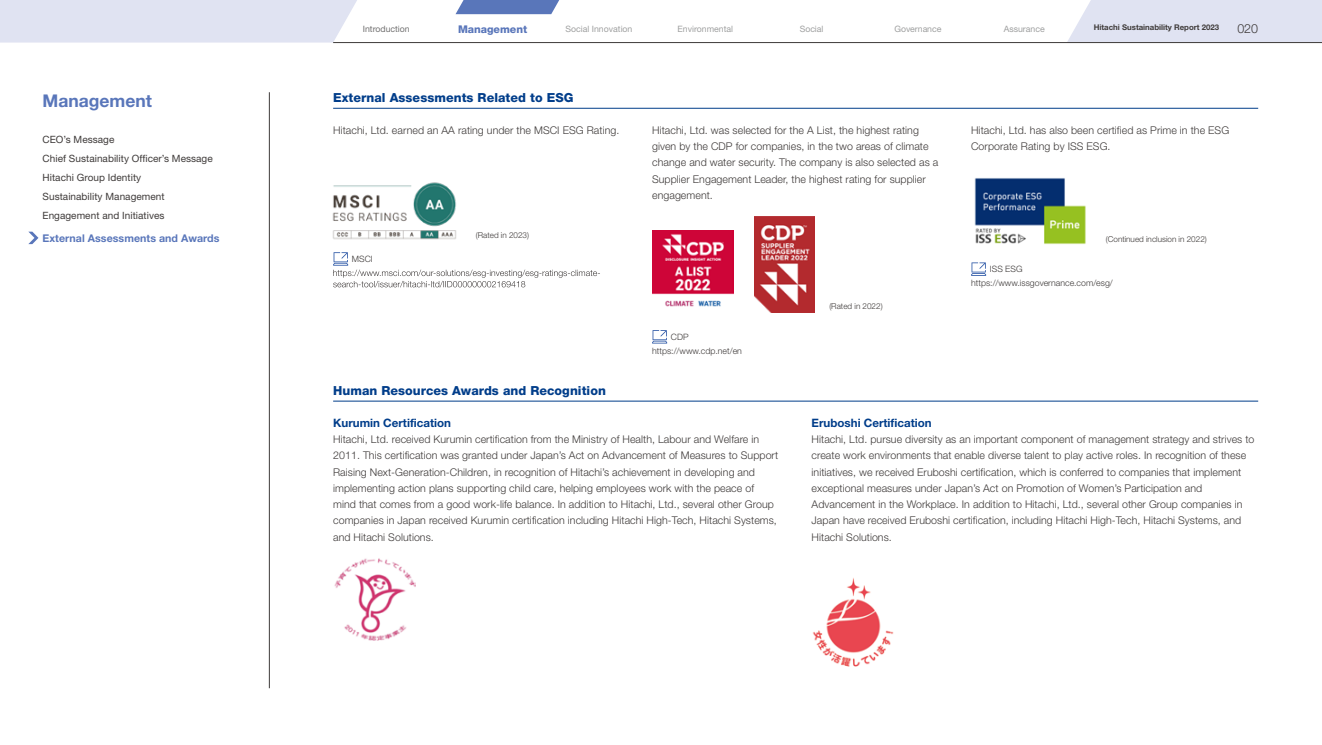
<style>
.page{position:relative;width:1322px;height:745px;background:#fff}
.page>*{position:absolute;margin:0;border:0;box-sizing:border-box;transform-origin:0 0}
.t1{font:700 17.5px "Helvetica Neue LT Std";color:#5976ba}
.t2{font:800 12.5px "Helvetica Neue LT Std";letter-spacing:.005em;color:#003d8a}
.t3{font:300 12.5px "Helvetica Neue LT Std";color:#3e3a39}
.t4{font:700 11.5px "Helvetica Neue LT Std";color:#003d8a}
.t5{font:300 10.62px/16.2px "Helvetica Neue LT Std";letter-spacing:.005em;color:#3e3a39}
.t6{font:700 10.62px "Helvetica Neue LT Std";letter-spacing:.005em;color:#5976ba}
.t7{font:800 10.62px "Helvetica Neue LT Std";color:#5976ba}
.t8{font:10px/19.1px "Helvetica Neue LT Std";letter-spacing:.005em;color:#3e3a39}
.t9{font:300 8.75px/14.1px "Helvetica Neue LT Std";color:#3e3a39}
.t10{font:8.75px "Helvetica Neue LT Std";color:#9fa0a0}
.t11{font:8.75px "Helvetica Neue LT Std";color:#727171}
.t12{font:300 8.12px "Helvetica Neue LT Std";color:#3e3a39}
.t13{font:700 7.75px "Helvetica Neue LT Std";color:#3e3a39}
</style>
<div class="page">
<svg style="left:455px;top:0;width:105px;height:14px"></svg>
<div style="left:1067px;top:0;width:255px;height:42px;background:#e0e3f2"></div>
<div style="left:0;top:0;width:357px;height:43px;background:#e0e3f2"></div>
<hr style="left:269px;top:92px;width:1px;height:595px;background:#3e3a39">
<svg style="left:28px;top:231px;width:10px;height:13px"></svg>
<hr style="left:333px;top:42px;width:989px;height:1px;background:#3e3a39">
<svg style="left:971px;top:262px;width:15px;height:14px"></svg>
<hr style="left:333px;top:400px;width:925px;height:1px;background:#003d8a">
<hr style="left:333px;top:108px;width:925px;height:1px;background:#003d8a">
<img style="left:334px;top:558px;width:81px;height:82px">
<img style="left:813px;top:578px;width:81px;height:89px">
<img style="left:332px;top:182px;width:125px;height:58px">
<img style="left:652px;top:231px;width:81px;height:76px">
<img style="left:974px;top:178px;width:112px;height:66px">
<svg style="left:652px;top:330px;width:15px;height:13px"></svg>
<img style="left:755px;top:216px;width:60px;height:96px">
<svg style="left:333px;top:252px;width:267px;height:35px"></svg>
<h1 class="t1" style="left:43px;top:90px;width:111px">Management</h1>
<p class="t8" style="left:43px;top:130px;width:172px">CEO’s Message<br>Chief Sustainability Officer’s Message<br>Hitachi Group Identity<br>Sustainability Management<br>Engagement and Initiatives</p>
<p class="t6" style="left:43px;top:231px;width:178px">External Assessments and Awards</p>
<p class="t11" style="left:363px;top:24px;width:49px">Introduction</p>
<p class="t7" style="left:458px;top:23px;width:71px">Management</p>
<p class="t10" style="left:565px;top:24px;width:69px">Social Innovation</p>
<p class="t10" style="left:677px;top:24px;width:57px">Environmental</p>
<p class="t10" style="left:800px;top:24px;width:25px">Social</p>
<p class="t10" style="left:894px;top:24px;width:48px">Governance</p>
<p class="t10" style="left:1003px;top:24px;width:43px">Assurance</p>
<p class="t13" style="left:1093px;top:23px;width:127px">Hitachi Sustainability Report 2023</p>
<p class="t3" style="left:1237px;top:20px;width:22px">020</p>
<p class="t2" style="left:333px;top:90px;width:242px">External Assessments Related to ESG</p>
<p class="t5" style="left:333px;top:122px;width:288px">Hitachi, Ltd. earned an AA rating under the MSCI ESG Rating.</p>
<p class="t5" style="left:652px;top:122px;width:288px">Hitachi, Ltd. was selected for the A List, the highest rating given by the CDP for companies, in the two areas of climate change and water security. The company is also selected as a Supplier Engagement Leader, the highest rating for supplier engagement.</p>
<p class="t9" style="left:352px;top:251px;width:22px">MSCI</p>
<p class="t12" style="left:476px;top:230px;width:55px">(Rated in 2023)</p>
<p class="t2" style="left:333px;top:382px;width:274px">Human Resources Awards and Recognition</p>
<p class="t9" style="left:652px;top:329px;width:91px;text-indent:19px">CDP https://www.cdp.net/en</p>
<p class="t12" style="left:829px;top:301px;width:55px">(Rated in 2022)</p>
<p class="t5" style="left:971px;top:122px;width:260px">Hitachi, Ltd. has also been certified as Prime in the ESG<br>Corporate Rating by ISS ESG.</p>
<p class="t12" style="left:1106px;top:234px;width:102px">(Continued inclusion in 2022)</p>
<p class="t9" style="left:971px;top:261px;width:143px;text-indent:19px">ISS ESG https://www.issgovernance.com/esg/</p>
<p class="t4" style="left:333px;top:415px;width:119px">Kurumin Certification</p>
<p class="t5" style="left:333px;top:430px;width:446px">Hitachi, Ltd. received Kurumin certification from the Ministry of Health, Labour and Welfare in 2011. This certification was granted under Japan’s Act on Advancement of Measures to Support Raising Next-Generation-Children, in recognition of Hitachi’s achievement in developing and implementing action plans supporting child care, helping employees work with the peace of mind that comes from a good work-life balance. In addition to Hitachi, Ltd., several other Group companies in Japan received Kurumin certification including Hitachi High-Tech, Hitachi Systems, and Hitachi Solutions.</p>
<p class="t4" style="left:811px;top:415px;width:122px">Eruboshi Certification</p>
<p class="t5" style="left:811px;top:430px;width:444px">Hitachi, Ltd. pursue diversity as an important component of management strategy and strives to create work environments that enable diverse talent to play active roles. In recognition of these initiatives, we received Eruboshi certification, which is conferred to companies that implement exceptional measures under Japan’s Act on Promotion of Women’s Participation and Advancement in the Workplace. In addition to Hitachi, Ltd., several other Group companies in Japan have received Eruboshi certification, including Hitachi High-Tech, Hitachi Systems, and Hitachi Solutions.</p>
</div>
